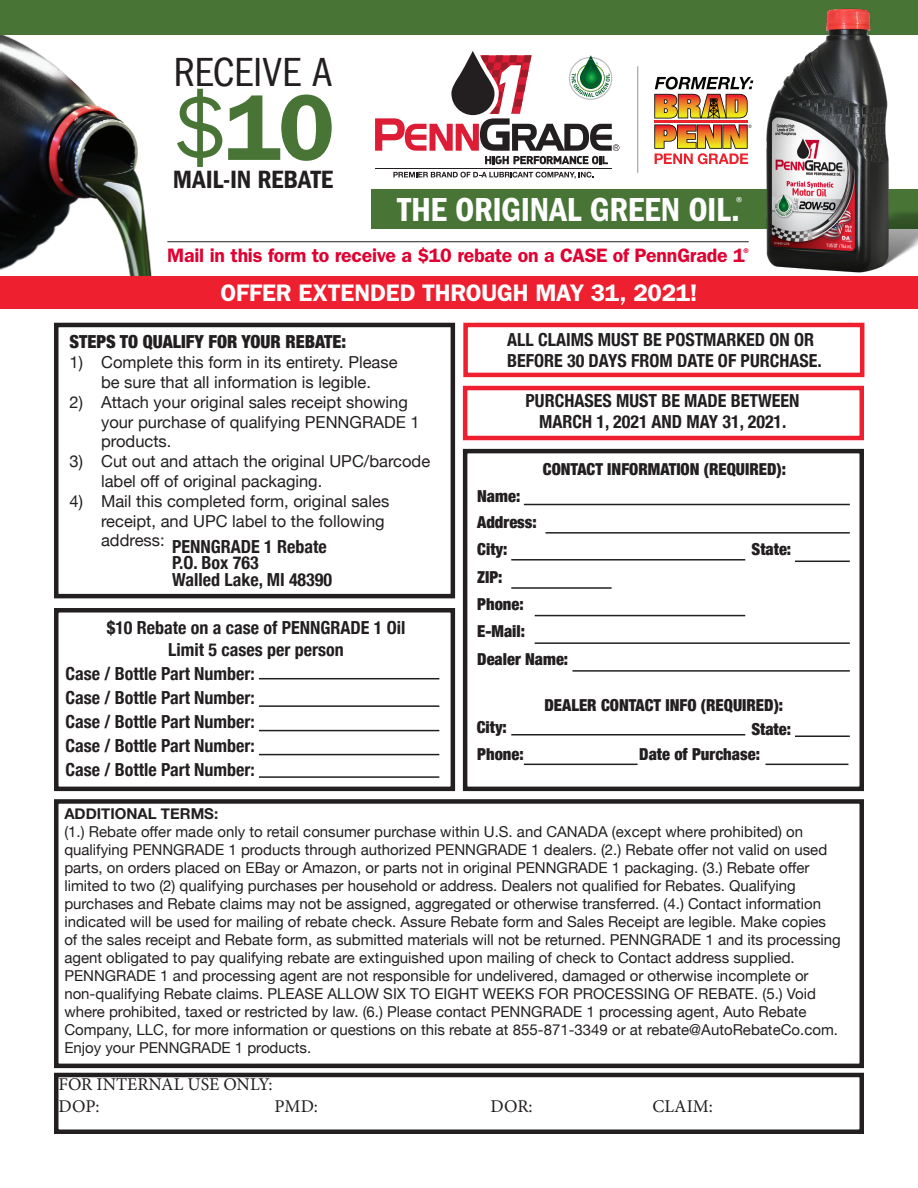
<style>
.page{position:relative;width:918px;height:1188px;background:#fff}
.page>*{position:absolute;margin:0;border:0;box-sizing:border-box;transform-origin:0 0}
.t1{font:600 93.9px "ITC Franklin Gothic Std";color:#487536}
.t2{font:condensed 42.15px "ITC Franklin Gothic Std";letter-spacing:-.005em;color:#231f20}
.t3{font:34.5px "ITC Franklin Gothic Std Dm Cd";letter-spacing:-.01em;color:#fff}
.t4{font:25.95px "ITC Franklin Gothic Std Dm Cd";color:#231f20}
.t5{font:600 24px "ITC Franklin Gothic Std";letter-spacing:-.01em;color:#fff}
.t6{font:600 19.5px "ITC Franklin Gothic Std";letter-spacing:-.01em;color:#e00031}
.t7{font:700 condensed 18px/24px "Helvetica Neue";color:#231f20;text-align:center}
.t8{font:18px/21.6px "Minion Pro";color:#231f20}
.t9{font:900 condensed 18px "Helvetica Neue";color:#231f20}
.t10{font:16.5px/19.8px "Helvetica Neue";color:#231f20}
.t11{font:900 condensed 16.5px/27.3px "Helvetica Neue";color:#231f20}
.t12{font:15px/18px "Helvetica Neue";color:#231f20}
.t13{font:700 15px "Helvetica Neue";color:#231f20}
.t14{font:13.2px "ITC Franklin Gothic Std";color:#fff}
.s1{font-weight:400}
</style>
<div class="page">
<div style="left:54px;top:608px;width:401px;height:183px;border:4px solid #231f20"></div>
<div style="left:372px;top:189px;width:546px;height:40px;background:#487536"></div>
<div style="left:0;top:0;width:918px;height:35px;background:#487536"></div>
<div style="left:463px;top:323px;width:401px;height:54px;border:4px solid #ee1f2f"></div>
<div style="left:463px;top:386px;width:401px;height:54px;border:4px solid #ee1f2f"></div>
<div style="left:54px;top:323px;width:401px;height:275px;border:4px solid #231f20"></div>
<div style="left:463px;top:449px;width:401px;height:342px;border:4px solid #231f20"></div>
<hr style="left:524px;top:504px;width:326px;height:1px;background:#231f20">
<hr style="left:545px;top:532px;width:305px;height:2px;background:#231f20">
<hr style="left:795px;top:561px;width:55px;height:1px;background:#231f20">
<hr style="left:511px;top:559px;width:234px;height:2px;background:#231f20">
<hr style="left:511px;top:587px;width:101px;height:2px;background:#231f20">
<hr style="left:535px;top:615px;width:210px;height:1px;background:#231f20">
<hr style="left:535px;top:642px;width:315px;height:2px;background:#231f20">
<hr style="left:572px;top:670px;width:278px;height:2px;background:#231f20">
<hr style="left:524px;top:764px;width:114px;height:1px;background:#231f20">
<hr style="left:766px;top:764px;width:82px;height:1px;background:#231f20">
<hr style="left:511px;top:734px;width:234px;height:2px;background:#231f20">
<hr style="left:795px;top:736px;width:55px;height:1px;background:#231f20">
<div style="left:54px;top:799px;width:810px;height:269px;border:4px solid #231f20"></div>
<div style="left:54px;top:1073px;width:810px;height:61px;border:4px solid #231f20"></div>
<hr style="left:259px;top:678px;width:180px;height:1px;background:#231f20">
<hr style="left:259px;top:705px;width:180px;height:2px;background:#231f20">
<hr style="left:259px;top:730px;width:180px;height:1px;background:#231f20">
<hr style="left:259px;top:754px;width:180px;height:1px;background:#231f20">
<hr style="left:259px;top:776px;width:180px;height:2px;background:#231f20">
<hr style="left:375px;top:169px;width:237px;height:1px;background:#231f20">
<svg style="left:393px;top:172px;width:200px;height:7px"></svg>
<svg style="left:375px;top:51px;width:245px;height:113px"></svg>
<img style="left:0;top:36px;width:243px;height:240px">
<img style="left:753px;top:8px;width:165px;height:265px">
<div style="left:0;top:276px;width:918px;height:32px;background:#ee1f2f"></div>
<svg style="left:654px;top:77px;width:99px;height:87px"></svg>
<hr style="left:637px;top:66px;width:1px;height:107px;background:#939598">
<hr style="left:167px;top:241px;width:582px;height:1px;background:#231f20">
<h2 class="t2" style="left:173px;top:48px;width:161px">RECEIVE A</h2>
<h1 class="t1" style="left:171px;top:72px;width:165px"><span class="s1">$</span>10</h1>
<h3 class="t4" style="left:173px;top:164px;width:162px">MAIL-IN REBATE</h3>
<h3 class="t3" style="left:398px;top:189px;width:344px">THE ORIGINAL GREEN OIL.</h3>
<p class="t14" style="left:736px;top:194px;width:11px">®</p>
<h3 class="t6" style="left:167px;top:244px;width:586px">Mail in this form to receive a $10 rebate on a CASE of PennGrade 1<sup>®</sup></h3>
<h3 class="t5" style="left:221px;top:279px;width:478px">OFFER EXTENDED THROUGH MAY 31, 2021!</h3>
<p class="t9" style="left:70px;top:327px;width:278px">STEPS TO QUALIFY FOR YOUR REBATE:</p>
<p class="t10" style="left:70px;top:353px;width:329px;text-align:center">1) Complete this form in its entirety. Please be sure that all information is legible.</p>
<p class="t10" style="left:101px;top:393px;width:320px;text-indent:-31px">2) Attach your original sales receipt showing your purchase of qualifying PENNGRADE 1 products.</p>
<p class="t10" style="left:101px;top:452px;width:331px;text-indent:-32px">3) Cut out and attach the original UPC/barcode label off of original packaging.</p>
<p class="t10" style="left:70px;top:492px;width:321px;text-align:right">4) Mail this completed form, original sales receipt, and UPC label to the following</p>
<p class="t7" style="left:172px;top:537px;width:162px;line-height:16.5px;text-align:left;text-indent:-71px"><sup>address:</sup> PENNGRADE 1 Rebate<br>P.O. Box 763<br>Walled Lake, MI 48390</p>
<p class="t7" style="left:107px;top:615px;width:300px;line-height:21.6px">$10 Rebate on a case of PENNGRADE 1 Oil<br>Limit 5 cases per person</p>
<p class="t7" style="left:65px;top:660px;width:191px;text-align:justify">Case / Bottle Part Number:<br>Case / Bottle Part Number:<br>Case / Bottle Part Number:<br>Case / Bottle Part Number:<br>Case / Bottle Part Number:</p>
<p class="t7" style="left:507px;top:327px;width:316px;line-height:21.6px;text-align:left">ALL CLAIMS MUST BE POSTMARKED ON OR<br>BEFORE 30 DAYS FROM DATE OF PURCHASE.</p>
<p class="t7" style="left:526px;top:388px;width:275px;line-height:21.6px">PURCHASES MUST BE MADE BETWEEN<br>MARCH 1, 2021 AND MAY 31, 2021.</p>
<p class="t11" style="left:543px;top:454px;width:245px">CONTACT INFORMATION (REQUIRED):</p>
<p class="t11" style="left:477px;top:482px;width:61px;line-height:26.5px">Name:<br>Address:<br>City:</p>
<p class="t11" style="left:477px;top:562px;width:93px">ZIP:<br>Phone:<br>E-Mail:<br>Dealer Name:</p>
<p class="t11" style="left:752px;top:535px;width:41px">State:</p>
<p class="t11" style="left:544px;top:690px;width:240px">DEALER CONTACT INFO (REQUIRED):</p>
<p class="t11" style="left:477px;top:713px;width:32px">City:</p>
<p class="t11" style="left:751px;top:714px;width:41px">State:</p>
<p class="t11" style="left:477px;top:740px;width:48px">Phone:</p>
<p class="t11" style="left:639px;top:740px;width:122px">Date of Purchase:</p>
<p class="t13" style="left:64px;top:802px;width:155px">ADDITIONAL TERMS:</p>
<p class="t12" style="left:64px;top:824px;width:778px">(1.) Rebate offer made only to retail consumer purchase within U.S. and CANADA (except where prohibited) on qualifying PENNGRADE 1 products through authorized PENNGRADE 1 dealers. (2.) Rebate offer not valid on used parts, on orders placed on EBay or Amazon, or parts not in original PENNGRADE 1 packaging. (3.) Rebate offer limited to two (2) qualifying purchases per household or address. Dealers not qualified for Rebates. Qualifying purchases and Rebate claims may not be assigned, aggregated or otherwise transferred. (4.) Contact information indicated will be used for mailing of rebate check. Assure Rebate form and Sales Receipt are legible. Make copies of the sales receipt and Rebate form, as submitted materials will not be returned. PENNGRADE 1 and its processing agent obligated to pay qualifying rebate are extinguished upon mailing of check to Contact address supplied.<br>PENNGRADE 1 and processing agent are not responsible for undelivered, damaged or otherwise incomplete or non-qualifying Rebate claims. PLEASE ALLOW SIX TO EIGHT WEEKS FOR PROCESSING OF REBATE. (5.) Void where prohibited, taxed or restricted by law. (6.) Please contact PENNGRADE 1 processing agent, Auto Rebate Company, LLC, for more information or questions on this rebate at 855-871-3349 or at rebate@AutoRebateCo.com.<br>Enjoy your PENNGRADE 1 products.</p>
<p class="t8" style="left:58px;top:1074px;width:216px">FOR INTERNAL USE ONLY:<br>DOP:</p>
<p class="t8" style="left:274px;top:1095px;width:45px">PMD:</p>
<p class="t8" style="left:490px;top:1095px;width:44px">DOR:</p>
<p class="t8" style="left:652px;top:1095px;width:62px">CLAIM:</p>
</div>
